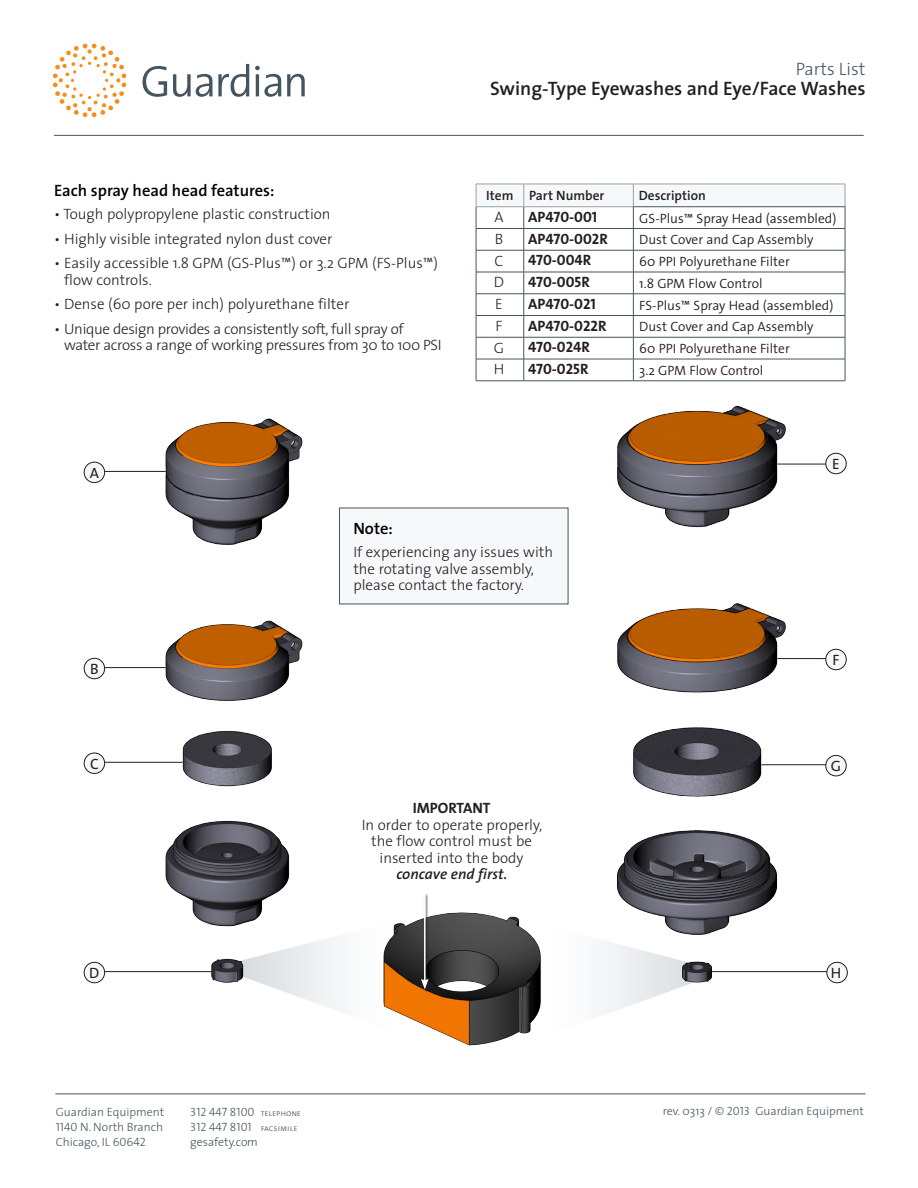
<style>
.page{position:relative;width:918px;height:1188px;background:#fff}
.page>*{position:absolute;margin:0;border:0;box-sizing:border-box;transform-origin:0 0}
.Head-Category{font:600 19.5px "The Sans";color:#231f20}
.Head-Category-2{font:300 18px "The Sans";color:#45555f}
.Sub_Heading{font:600 16.5px "The Sans";color:#000}
.Copy{font:300 15px/16.5px "The Sans";color:#231f20}
.Copy-2{font:300 15px/16.5px "The Sans";letter-spacing:-.02em;color:#231f20}
.t1{font:15px "The Sans Bold Caps";color:#231f20}
.t2{font:italic 600 15px "The Sans";color:#231f20}
.t3{font:15px "The Sans Caps";color:#231f20}
.t4{font:15px "The Sans Light Caps";color:#231f20}
.t5{font:300 13.5px "The Sans";color:#231f20}
.t6{font:600 13.5px "The Sans";color:#231f20}
.t7{font:300 12px/15px "The Sans";color:#45555f;text-align:justify}
.t8{font:12px/15px "The Sans Light Caps";color:#45555f}
.s1{font-family:"The Sans Light Caps";font-weight:400}
.s2{font-size:9px}
</style>
<div class="page">
<hr style="left:55px;top:1094px;width:811px;height:1px;background:#45555f">
<hr style="left:54px;top:135px;width:810px;height:1px;background:#45555f">
<svg style="left:173px;top:64px;width:76px;height:33px"></svg>
<svg style="left:255px;top:66px;width:26px;height:31px"></svg>
<svg style="left:287px;top:74px;width:18px;height:22px"></svg>
<svg style="left:143px;top:66px;width:24px;height:31px"></svg>
<svg style="left:53px;top:44px;width:73px;height:73px"></svg>
<hr style="left:95px;top:471px;width:153px;height:1px;background:#231f20">
<hr style="left:95px;top:667px;width:145px;height:1px;background:#231f20">
<hr style="left:95px;top:762px;width:147px;height:1px;background:#231f20">
<hr style="left:95px;top:971px;width:135px;height:1px;background:#231f20">
<div style="left:84px;top:462px;width:21px;height:21px;background:#f7f8f9;border-radius:50%"></div>
<div style="left:84px;top:462px;width:21px;height:21px;border:1px solid #231f20;border-radius:50%"></div>
<div style="left:84px;top:658px;width:21px;height:21px;background:#f7f8f9;border-radius:50%"></div>
<div style="left:84px;top:658px;width:21px;height:21px;border:1px solid #231f20;border-radius:50%"></div>
<div style="left:84px;top:753px;width:21px;height:20px;background:#f7f8f9;border-radius:50%"></div>
<div style="left:84px;top:753px;width:21px;height:21px;border:1px solid #231f20;border-radius:50%"></div>
<div style="left:84px;top:962px;width:21px;height:21px;background:#f7f8f9;border-radius:50%"></div>
<div style="left:84px;top:962px;width:21px;height:21px;border:1px solid #231f20;border-radius:50%"></div>
<hr style="left:524px;top:381px;width:109px;height:1px;background:#45555f">
<hr style="left:633px;top:381px;width:212px;height:1px;background:#45555f">
<hr style="left:476px;top:381px;width:48px;height:1px;background:#45555f">
<svg style="left:476px;top:184px;width:370px;height:197px"></svg>
<img style="left:434px;top:912px;width:107px;height:134px">
<div style="left:420px;top:893px;width:12px;height:100px;background:#231f20;opacity:.75"></div>
<hr style="left:424px;top:894px;width:2px;height:87px;background:#fff">
<svg style="left:306px;top:913px;width:128px;height:117px"></svg>
<hr style="left:708px;top:464px;width:129px;height:1px;background:#231f20">
<hr style="left:714px;top:658px;width:123px;height:1px;background:#231f20">
<hr style="left:712px;top:764px;width:125px;height:1px;background:#231f20">
<hr style="left:702px;top:971px;width:135px;height:1px;background:#231f20">
<div style="left:826px;top:453px;width:20px;height:21px;background:#f7f8f9;border-radius:50%"></div>
<div style="left:825px;top:453px;width:22px;height:21px;border:1px solid #231f20;border-radius:50%"></div>
<div style="left:826px;top:649px;width:20px;height:21px;background:#f7f8f9;border-radius:50%"></div>
<div style="left:825px;top:649px;width:22px;height:21px;border:1px solid #231f20;border-radius:50%"></div>
<div style="left:826px;top:755px;width:20px;height:21px;background:#f7f8f9;border-radius:50%"></div>
<div style="left:825px;top:755px;width:22px;height:21px;border:1px solid #231f20;border-radius:50%"></div>
<div style="left:827px;top:962px;width:20px;height:21px;background:#f7f8f9;border-radius:50%"></div>
<div style="left:827px;top:962px;width:21px;height:21px;border:1px solid #231f20;border-radius:50%"></div>
<img style="left:146px;top:418px;width:171px;height:581px">
<div style="left:339px;top:508px;width:229px;height:96px;background:#f7f8f9"></div>
<img style="left:601px;top:405px;width:204px;height:610px">
<p class="Sub_Heading" style="left:54px;top:176px;width:222px">Each spray head head features:</p>
<p class="Copy" style="left:54px;top:205px;width:278px">• Tough polypropylene plastic construction</p>
<p class="Copy" style="left:54px;top:230px;width:280px">• Highly visible integrated nylon dust cover</p>
<p class="Copy" style="left:64px;top:254px;width:375px;text-indent:-10px">• Easily accessible 1.8 GPM (GS-Plus™) or 3.2 GPM (FS-Plus™) flow controls.</p>
<p class="Copy" style="left:54px;top:296px;width:297px">• Dense (60 pore per inch) polyurethane filter</p>
<p class="Copy-2" style="left:64px;top:320px;width:379px;text-indent:-10px">• Unique design provides a consistently soft, full spray of water across a range of working pressures from 30 to 100 PSI</p>
<p class="t3" style="left:90px;top:460px;width:11px">A</p>
<p class="Head-Category-2" style="left:796px;top:54px;width:71px">Parts List</p>
<p class="Head-Category" style="left:490px;top:72px;width:377px">Swing-Type Eyewashes and Eye/Face Washes</p>
<p class="t6" style="left:486px;top:184px;width:120px">Item Part Number</p>
<p class="t6" style="left:639px;top:184px;width:69px">Description</p>
<p class="Copy" style="left:495px;top:208px;width:11px">A</p>
<p class="t1" style="left:528px;top:204px;width:71px">AP470-001</p>
<p class="t5" style="left:639px;top:207px;width:199px">GS-Plus™ Spray Head (assembled)</p>
<p class="Copy" style="left:495px;top:230px;width:10px">B</p>
<p class="t1" style="left:528px;top:226px;width:81px">AP470-002R</p>
<p class="t5" style="left:639px;top:229px;width:176px">Dust Cover and Cap Assembly</p>
<p class="Copy" style="left:495px;top:252px;width:10px">C</p>
<p class="t1" style="left:528px;top:248px;width:65px">470-004R</p>
<p class="t5" style="left:639px;top:250px;width:152px">60 PPI Polyurethane Filter</p>
<p class="t4" style="left:494px;top:270px;width:12px">D</p>
<p class="t1" style="left:528px;top:270px;width:63px">470-005R</p>
<p class="t5" style="left:639px;top:272px;width:125px">1.8 GPM Flow Control</p>
<p class="Copy" style="left:495px;top:295px;width:9px">E</p>
<p class="t1" style="left:528px;top:291px;width:69px">AP470-021</p>
<p class="t5" style="left:639px;top:294px;width:196px">FS-Plus™ Spray Head (assembled)</p>
<p class="Copy" style="left:496px;top:317px;width:9px">F</p>
<p class="t1" style="left:528px;top:313px;width:80px">AP470-022R</p>
<p class="t5" style="left:639px;top:316px;width:176px">Dust Cover and Cap Assembly</p>
<p class="Copy" style="left:494px;top:339px;width:12px">G</p>
<p class="t1" style="left:528px;top:335px;width:64px">470-024R</p>
<p class="t5" style="left:639px;top:337px;width:152px">60 PPI Polyurethane Filter</p>
<p class="t4" style="left:494px;top:357px;width:12px">H</p>
<p class="t1" style="left:528px;top:357px;width:62px">470-025R</p>
<p class="t5" style="left:639px;top:359px;width:126px">3.2 GPM Flow Control</p>
<p class="t3" style="left:832px;top:451px;width:9px">E</p>
<p class="t3" style="left:90px;top:656px;width:10px">B</p>
<p class="t3" style="left:90px;top:751px;width:10px">C</p>
<p class="t3" style="left:89px;top:960px;width:12px">D</p>
<p class="t7" style="left:56px;top:1104px;width:110px">Guardian Equipment <span class="s1">1140</span> N. North Branch Chicago, IL <span class="s1">60642</span></p>
<p class="t8" style="left:190px;top:1104px;width:112px">312 447 8100 <span class="s2">telephone<br></span>312 447 8101 <span class="s2">facsimile</span></p>
<p class="t7" style="left:190px;top:1134px;width:69px">gesafety.com</p>
<p class="Sub_Heading" style="left:353px;top:515px;width:41px">Note:</p>
<p class="Copy" style="left:353px;top:543px;width:201px">If experiencing any issues with the rotating valve assembly, please contact the factory.</p>
<p class="t1" style="left:413px;top:796px;width:79px">IMPORTANT</p>
<p class="Copy" style="left:362px;top:816px;width:182px;text-align:center">In order to operate properly, the flow control must be inserted into the body</p>
<p class="t2" style="left:396px;top:862px;width:113px">concave end first.</p>
<p class="t3" style="left:833px;top:647px;width:9px">F</p>
<p class="t3" style="left:831px;top:754px;width:12px">G</p>
<p class="t3" style="left:831px;top:960px;width:12px">H</p>
<p class="t7" style="left:663px;top:1103px;width:202px">rev. 0313 <span class="s1">/ © 2013</span> Guardian Equipment</p>
</div>
